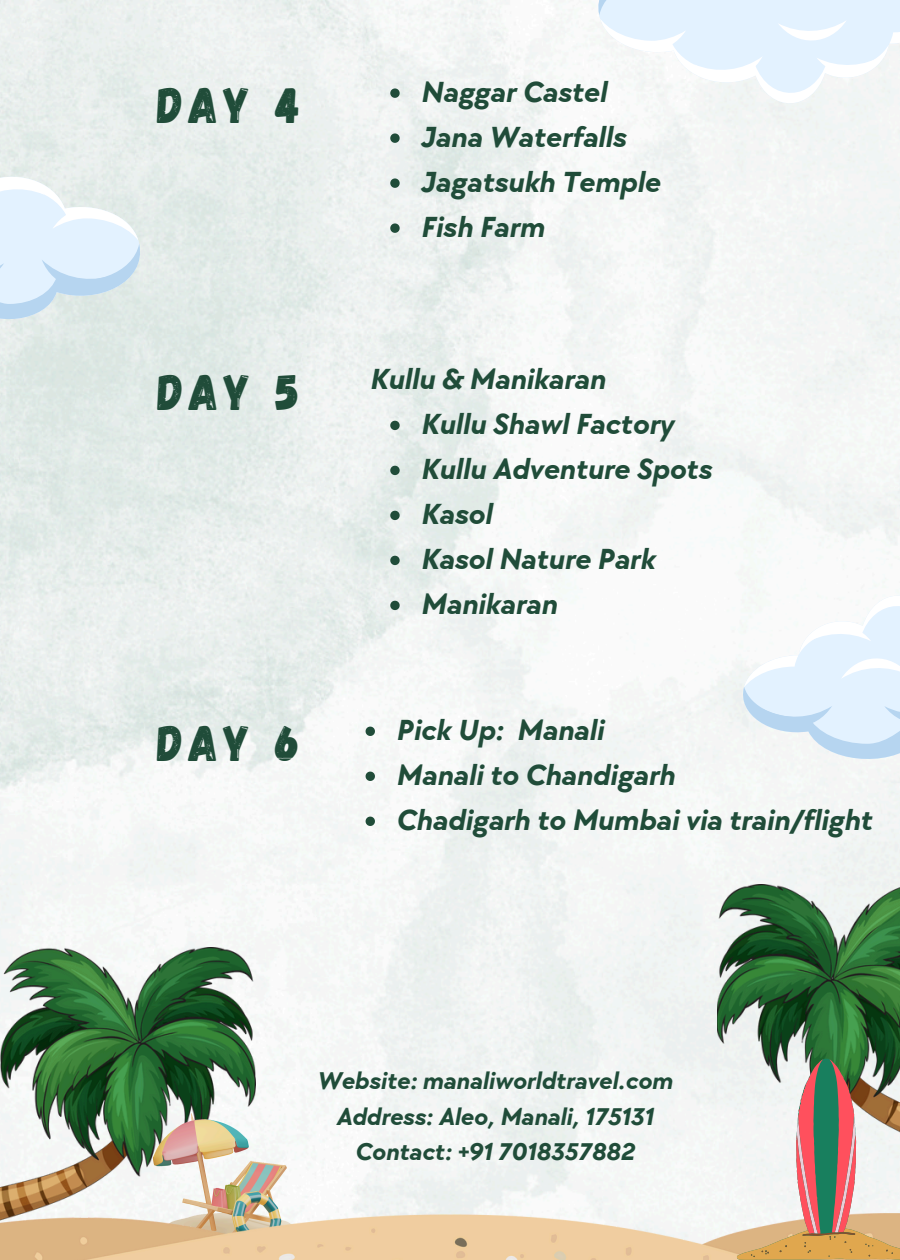
<style>
.page{position:relative;width:900px;height:1260px;background:#fff}
.page>*{position:absolute;margin:0;border:0;box-sizing:border-box;transform-origin:0 0}
.t1{font:50px "Gagalin";letter-spacing:.1em;color:#204c39}
.t2{font:italic 700 30px "TT Chocolates";color:#204c39}
.t3{font:italic 700 25px "TT Chocolates";color:#204c39}
</style>
<div class="page">
<img style="left:0;top:0;width:900px;height:1214px">
<img style="left:0;top:947px;width:256px;height:267px">
<img style="left:717px;top:885px;width:183px;height:329px">
<img style="left:153px;top:1113px;width:152px;height:101px">
<img style="left:0;top:1214px;width:737px;height:46px">
<svg style="left:737px;top:1058px;width:163px;height:202px"></svg>
<svg style="left:736px;top:585px;width:164px;height:184px"></svg>
<svg style="left:591px;top:0;width:309px;height:114px"></svg>
<svg style="left:0;top:146px;width:147px;height:183px;background:#e0edf3"></svg>
<svg style="left:366px;top:727px;width:9px;height:9px"></svg>
<svg style="left:366px;top:772px;width:9px;height:9px"></svg>
<svg style="left:366px;top:817px;width:9px;height:9px"></svg>
<svg style="left:390px;top:88px;width:10px;height:10px"></svg>
<svg style="left:390px;top:133px;width:10px;height:10px"></svg>
<svg style="left:390px;top:178px;width:10px;height:10px"></svg>
<svg style="left:390px;top:223px;width:10px;height:10px"></svg>
<svg style="left:390px;top:421px;width:10px;height:9px"></svg>
<svg style="left:390px;top:466px;width:10px;height:9px"></svg>
<svg style="left:390px;top:511px;width:10px;height:9px"></svg>
<svg style="left:390px;top:556px;width:10px;height:9px"></svg>
<svg style="left:390px;top:601px;width:10px;height:9px"></svg>
<h1 class="t1" style="left:157px;top:73px;width:145px">DAY 4</h1>
<h2 class="t1" style="left:158px;top:360px;width:144px">DAY 5</h2>
<p class="t1" style="left:157px;top:711px;width:145px">DAY 6</p>
<p class="t2" style="left:421px;top:75px;width:187px">Naggar Castel</p>
<p class="t2" style="left:421px;top:120px;width:207px">Jana Waterfalls</p>
<p class="t2" style="left:421px;top:165px;width:241px">Jagatsukh Temple</p>
<h1 class="t2" style="left:421px;top:210px;width:125px">Fish Farm</h1>
<p class="t2" style="left:370px;top:362px;width:237px">Kullu &amp; Manikaran</p>
<p class="t2" style="left:421px;top:407px;width:254px">Kullu Shawl Factory</p>
<p class="t2" style="left:421px;top:452px;width:292px">Kullu Adventure Spots</p>
<p class="t2" style="left:421px;top:497px;width:73px">Kasol</p>
<p class="t2" style="left:421px;top:542px;width:235px">Kasol Nature Park</p>
<p class="t2" style="left:421px;top:587px;width:138px">Manikaran</p>
<p class="t2" style="left:396px;top:713px;width:209px">Pick Up: Manali</p>
<p class="t2" style="left:396px;top:758px;width:280px">Manali to Chandigarh</p>
<p class="t2" style="left:396px;top:803px;width:477px">Chadigarh to Mumbai via train/flight</p>
<p class="t3" style="left:317px;top:1066px;width:357px">Website: manaliworldtravel.com</p>
<p class="t3" style="left:336px;top:1102px;width:319px">Address: Aleo, Manali, 175131</p>
<p class="t3" style="left:355px;top:1138px;width:281px">Contact: +91 7018357882</p>
</div>
